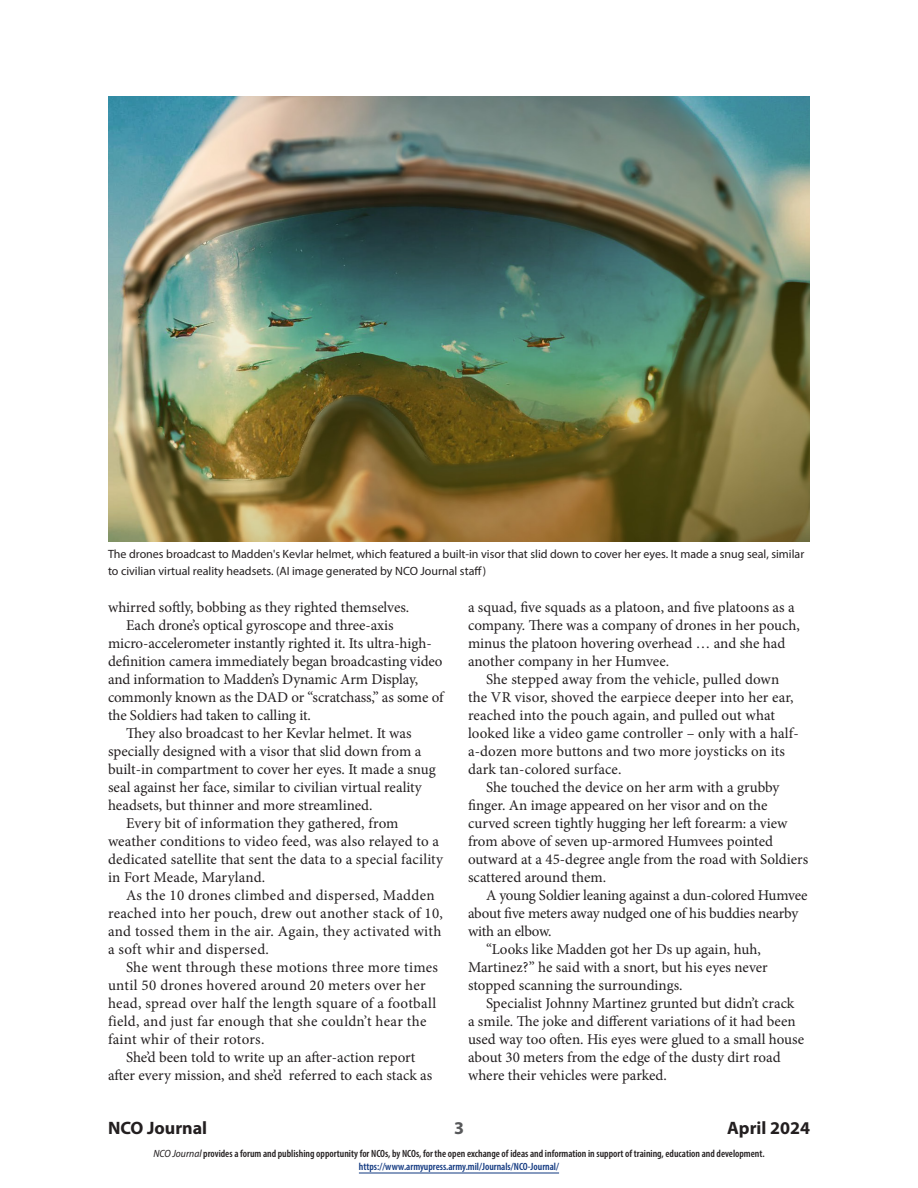
<style>
.page{position:relative;width:918px;height:1188px;background:#fff}
.page>*{position:absolute;margin:0;border:0;box-sizing:border-box;transform-origin:0 0}
.t1{font:700 18px "Myriad Pro";color:#231f20}
.t2{font:700 18px "Myriad Pro";color:#57585a}
.body{font:15px/18px "Minion Pro";color:#231f20}
.body-2{font:15px/18px "Minion Pro";letter-spacing:.02em;color:#231f20}
.cutline{font:12px/16.5px "Myriad Pro";color:#231f20}
.t3{font:600 condensed 10.5px/13.5px "Myriad Pro";color:#231f20;text-align:center}
.s1{font-weight:400;font-style:italic;font-stretch:semi-condensed}
.s2{color:#113880}
</style>
<div class="page">
<hr style="left:359px;top:1173px;width:200px;height:1px;background:#113880">
<img style="left:108px;top:96px;width:702px;height:446px">
<p class="cutline" style="left:108px;top:546px;width:698px">The drones broadcast to Madden's Kevlar helmet, which featured a built-in visor that slid down to cover her eyes. It made a snug seal, similar to civilian virtual reality headsets. (AI image generated by NCO Journal staff)</p>
<p class="body" style="left:108px;top:598px;width:303px">whirred softly, bobbing as they righted themselves.</p>
<p class="body" style="left:108px;top:616px;width:337px;text-indent:18px">Each drone’s optical gyroscope and three-axis micro-accelerometer instantly righted it. Its ultra-high&shy;definition camera immediately began broadcasting video and information to Madden’s Dynamic Arm Display, commonly known as the DAD or “scratchass,” as some of the Soldiers had taken to calling it.</p>
<p class="body" style="left:108px;top:724px;width:329px;text-indent:18px">They also broadcast to her Kevlar helmet. It was specially designed with a visor that slid down from a built-in compartment to cover her eyes. It made a snug seal against her face, similar to civilian virtual reality headsets, but thinner and more streamlined.</p>
<p class="body" style="left:108px;top:814px;width:336px;text-indent:18px">Every bit of information they gathered, from weather conditions to video feed, was also relayed to a dedicated satellite that sent the data to a special facility in Fort Meade, Maryland.</p>
<p class="body-2" style="left:108px;top:886px;width:336px;text-indent:18px">As the 10 drones climbed and dispersed, Madden reached into her pouch, drew out another stack of 10, and tossed them in the air. Again, they activated with a soft whir and dispersed.</p>
<p class="body" style="left:108px;top:958px;width:332px;text-indent:18px">She went through these motions three more times until 50 drones hovered around 20 meters over her head, spread over half the length square of a football field, and just far enough that she couldn’t hear the faint whir of their rotors.</p>
<p class="body" style="left:108px;top:1048px;width:326px;text-align:center">She’d been told to write up an after-action report<br>after every mission, and she’d referred to each stack as</p>
<p class="body" style="left:468px;top:598px;width:333px">a squad, five squads as a platoon, and five platoons as a company. There was a company of drones in her pouch, minus the platoon hovering overhead … and she had another company in her Humvee.</p>
<p class="body" style="left:468px;top:670px;width:332px;text-indent:18px">She stepped away from the vehicle, pulled down the VR visor, shoved the earpiece deeper into her ear, reached into the pouch again, and pulled out what looked like a video game controller – only with a half&shy;a-dozen more buttons and two more joysticks on its dark tan-colored surface.</p>
<p class="body" style="left:468px;top:778px;width:342px;text-indent:18px">She touched the device on her arm with a grubby finger. An image appeared on her visor and on the curved screen tightly hugging her left forearm: a view from above of seven up-armored Humvees pointed outward at a 45-degree angle from the road with Soldiers scattered around them.</p>
<p class="body" style="left:468px;top:886px;width:341px;text-indent:18px">A young Soldier leaning against a dun-colored Humvee about five meters away nudged one of his buddies nearby with an elbow.</p>
<p class="body" style="left:468px;top:940px;width:301px;text-indent:18px">“Looks like Madden got her Ds up again, huh,<br>Martinez?” he said with a snort, but his eyes never stopped scanning the surroundings.</p>
<p class="body" style="left:468px;top:994px;width:338px;text-indent:18px">Specialist Johnny Martinez grunted but didn’t crack a smile. The joke and different variations of it had been used way too often. His eyes were glued to a small house about 30 meters from the edge of the dusty dirt road where their vehicles were parked.</p>
<p class="t1" style="left:108px;top:1116px;width:101px">NCO Journal</p>
<p class="t2" style="left:454px;top:1116px;width:11px">3</p>
<p class="t1" style="left:727px;top:1116px;width:84px">April 2024</p>
<p class="t3" style="left:153px;top:1146px;width:613px"><span class="s1">NCO Journal</span> provides a forum and publishing opportunity for NCOs, by NCOs, for the open exchange of ideas and information in support of training, education and development. <span class="s2">https://www.armyupress.army.mil/Journals/NCO-Journal/</span></p>
</div>
